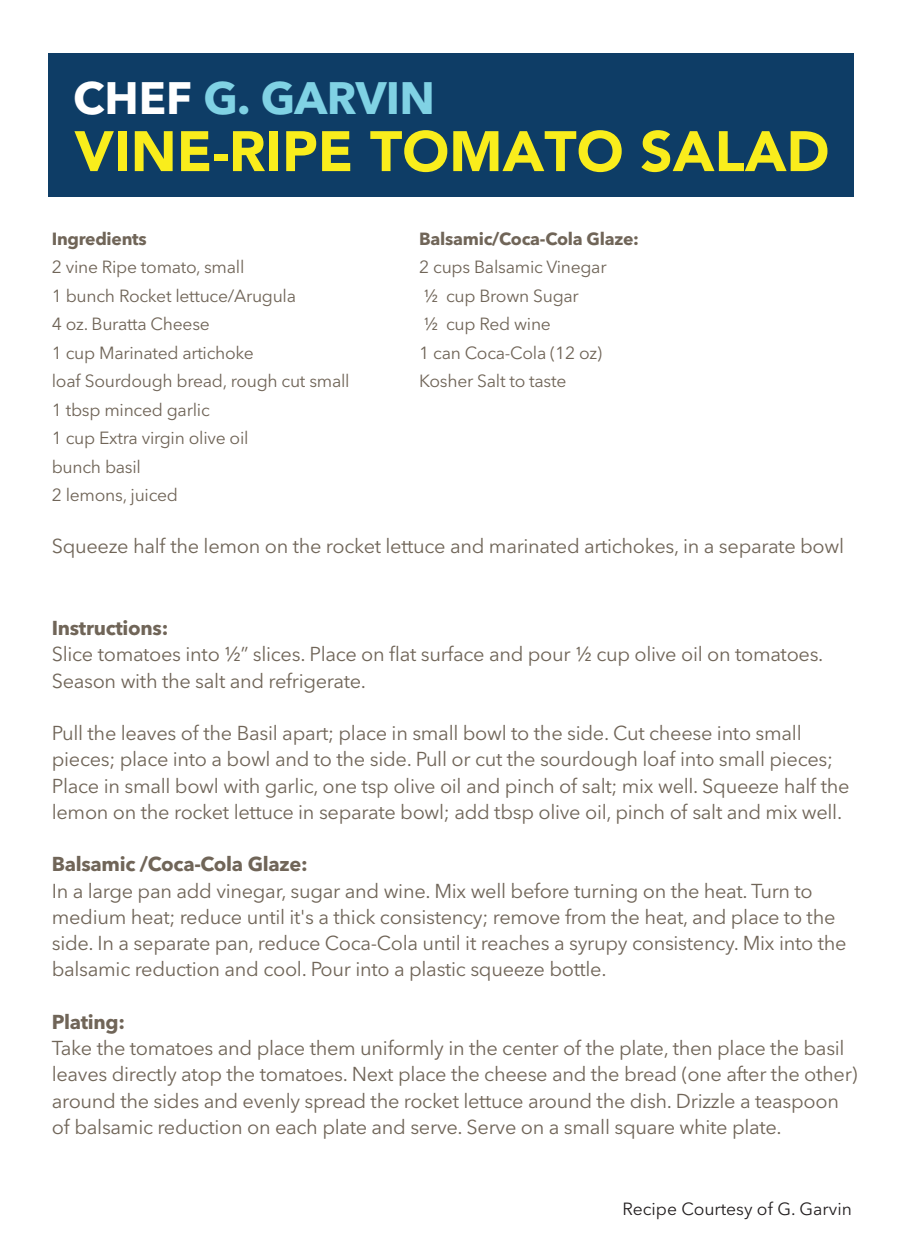
<style>
.page{position:relative;width:900px;height:1260px;background:#fff}
.page>*{position:absolute;margin:0;border:0;box-sizing:border-box;transform-origin:0 0}
.t1{font:900 56.5px "Avenir";color:#f9ed1c}
.t2{font:700 45px "Avenir Nextfor Best Buy";letter-spacing:-.015em;color:#80d2e4}
.t3{font:20px/26.2px "Avenir Nextfor Best Buy";letter-spacing:-.015em;color:#706558}
.t4{font:700 20px "Avenir Nextfor Best Buy";letter-spacing:-.015em;color:#706558}
.t5{font:17.5px/28.5px "Avenir Nextfor Best Buy";letter-spacing:-.015em;color:#706558}
.t6{font:700 17.5px "Avenir Nextfor Best Buy";letter-spacing:-.015em;color:#706558}
.t7{font:17.5px "Avenir Nextfor Best Buy";color:#231f20}
.s1{color:#fff}
</style>
<div class="page">
<div style="left:48px;top:53px;width:806px;height:144px;background:#0e3d66"></div>
<h2 class="t2" style="left:73px;top:70px;width:363px"><span class="s1">CHEF</span> G. GARVIN</h2>
<h1 class="t1" style="left:74px;top:117px;width:757px">VINE-RIPE TOMATO SALAD</h1>
<p class="t6" style="left:52px;top:228px;width:96px">Ingredients</p>
<p class="t5" style="left:52px;top:253px;width:299px">2 vine Ripe tomato, small<br>1 bunch Rocket lettuce/Arugula<br>4 oz. Buratta Cheese<br>1 cup Marinated artichoke<br>loaf Sourdough bread, rough cut small<br>1 tbsp minced garlic<br>1 cup Extra virgin olive oil<br>bunch basil<br>2 lemons, juiced</p>
<p class="t6" style="left:419px;top:228px;width:221px">Balsamic/Coca-Cola Glaze:</p>
<p class="t5" style="left:419px;top:253px;width:189px">2 cups Balsamic Vinegar ½ cup Brown Sugar<br>½ cup Red wine<br>1 can Coca-Cola (12 oz)<br>Kosher Salt to taste</p>
<p class="t3" style="left:52px;top:532px;width:794px">Squeeze half the lemon on the rocket lettuce and marinated artichokes, in a separate bowl</p>
<p class="t4" style="left:52px;top:616px;width:118px">Instructions:</p>
<p class="t3" style="left:52px;top:641px;width:773px">Slice tomatoes into ½” slices. Place on flat surface and pour ½ cup olive oil on tomatoes.<br>Season with the salt and refrigerate.</p>
<p class="t3" style="left:52px;top:720px;width:800px">Pull the leaves of the Basil apart; place in small bowl to the side. Cut cheese into small pieces; place into a bowl and to the side. Pull or cut the sourdough loaf into small pieces; Place in small bowl with garlic, one tsp olive oil and pinch of salt; mix well. Squeeze half the lemon on the rocket lettuce in separate bowl; add tbsp olive oil, pinch of salt and mix well.</p>
<p class="t4" style="left:52px;top:852px;width:257px">Balsamic /Coca-Cola Glaze:</p>
<p class="t3" style="left:52px;top:878px;width:796px">In a large pan add vinegar, sugar and wine. Mix well before turning on the heat. Turn to medium heat; reduce until it's a thick consistency; remove from the heat, and place to the side. In a separate pan, reduce Coca-Cola until it reaches a syrupy consistency. Mix into the balsamic reduction and cool. Pour into a plastic squeeze bottle.</p>
<p class="t4" style="left:52px;top:1010px;width:75px">Plating:</p>
<p class="t3" style="left:52px;top:1035px;width:807px">Take the tomatoes and place them uniformly in the center of the plate, then place the basil leaves directly atop the tomatoes. Next place the cheese and the bread (one after the other) around the sides and evenly spread the rocket lettuce around the dish. Drizzle a teaspoon of balsamic reduction on each plate and serve. Serve on a small square white plate.</p>
<p class="t7" style="left:622px;top:1198px;width:231px">Recipe Courtesy of G. Garvin</p>
</div>
